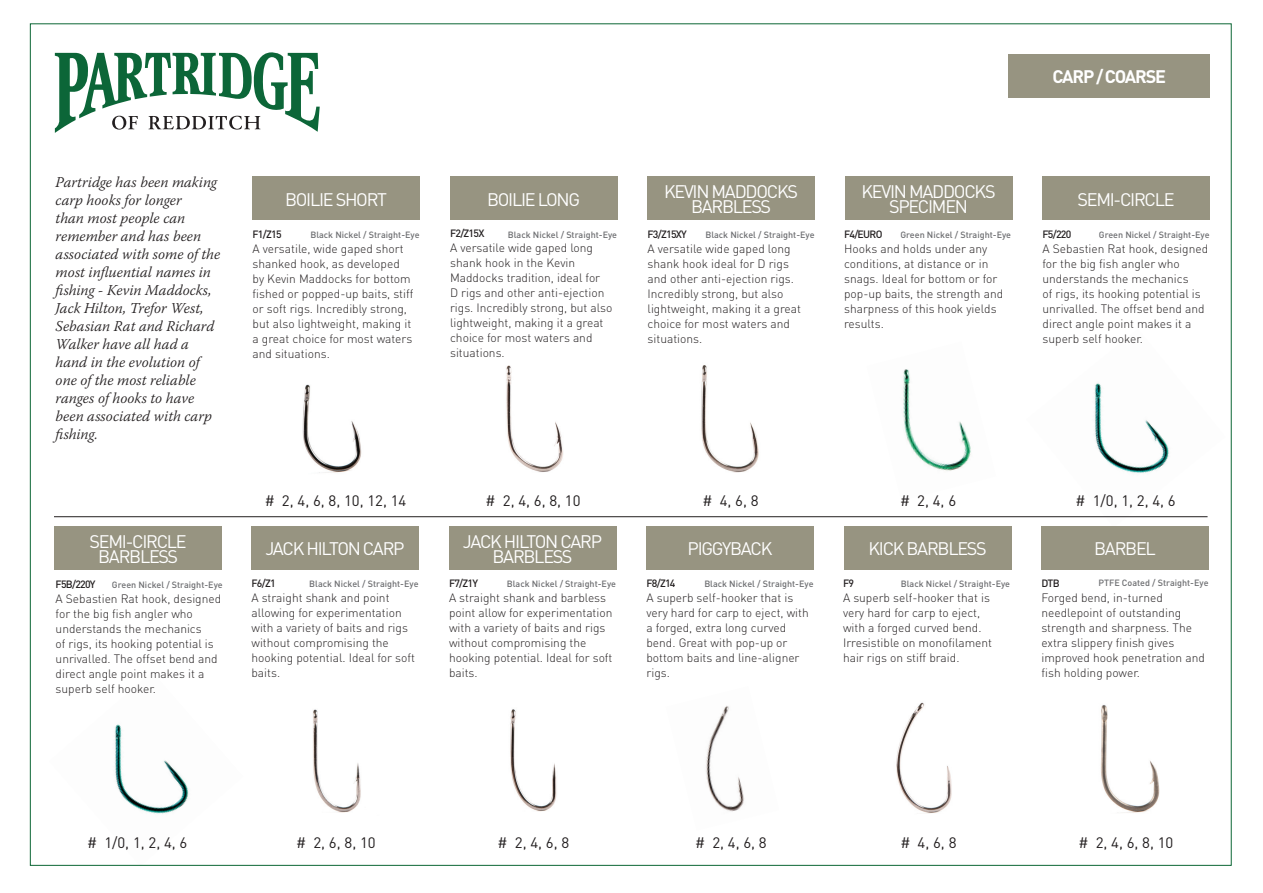
<style>
.page{position:relative;width:1263px;height:893px;background:#fff}
.page>*{position:absolute;margin:0;border:0;box-sizing:border-box;transform-origin:0 0}
.t1{font:18px/15px "DIN";letter-spacing:-.07em;color:#fff;text-align:center}
.t2{font:700 18px "DIN";letter-spacing:-.07em;color:#fff}
.t3{font:italic 300 15px/18px "Warnock Pro";color:#231f20}
.t4{font:15px "DIN";color:#231f20}
.t5{font:300 12px/15px "DIN";color:#231f20}
.t6{font:500 10.5px "DIN";letter-spacing:-.07em;color:#231f20}
.t7{font:500 9px "DIN";color:#6c6d70}
</style>
<div class="page">
<img style="left:115px;top:724px;width:74px;height:90px">
<img style="left:1026px;top:383px;width:183px;height:144px">
<div style="left:251px;top:526px;width:167px;height:44px;background:#979481"></div>
<div style="left:449px;top:526px;width:167px;height:44px;background:#979481"></div>
<div style="left:646px;top:526px;width:167px;height:44px;background:#979481"></div>
<div style="left:253px;top:176px;width:167px;height:44px;background:#979481"></div>
<div style="left:55px;top:526px;width:167px;height:44px;background:#979481"></div>
<div style="left:450px;top:176px;width:167px;height:44px;background:#979481"></div>
<div style="left:647px;top:176px;width:167px;height:44px;background:#979481"></div>
<div style="left:845px;top:176px;width:167px;height:44px;background:#979481"></div>
<div style="left:1042px;top:176px;width:167px;height:44px;background:#979481"></div>
<img style="left:313px;top:709px;width:48px;height:104px">
<img style="left:510px;top:709px;width:47px;height:103px">
<img style="left:706px;top:705px;width:38px;height:107px">
<img style="left:896px;top:702px;width:56px;height:112px">
<img style="left:1100px;top:705px;width:60px;height:108px">
<img style="left:302px;top:384px;width:60px;height:89px">
<img style="left:506px;top:365px;width:57px;height:107px">
<img style="left:701px;top:365px;width:58px;height:108px">
<img style="left:903px;top:369px;width:68px;height:102px">
<div style="left:844px;top:526px;width:167px;height:44px;background:#979481"></div>
<div style="left:1041px;top:526px;width:167px;height:44px;background:#979481"></div>
<hr style="left:54px;top:516px;width:1153px;height:1px;background:#231f20">
<div style="left:1008px;top:54px;width:202px;height:43px;background:#979481"></div>
<svg style="left:55px;top:52px;width:265px;height:81px"></svg>
<h1 class="t2" style="left:1052px;top:65px;width:115px">CARP / COARSE</h1>
<p class="t3" style="left:56px;top:173px;width:166px">Partridge has been making carp hooks for longer<br>than most people can remember and has been associated with some of the most influential names in fishing - Kevin Maddocks,<br>Jack Hilton, Trefor West,<br>Sebasian Rat and Richard<br>Walker have all had a hand in the evolution of one of the most reliable ranges of hooks to have been associated with carp fishing.</p>
<h1 class="t1" style="left:285px;top:191px;width:104px">BOILIE SHORT</h1>
<p class="t6" style="left:253px;top:228px;width:31px">F1/Z15</p>
<p class="t5" style="left:253px;top:241px;width:162px">A versatile, wide gaped short shanked hook, as developed by Kevin Maddocks for bottom fished or popped-up baits, stiff or soft rigs. Incredibly strong, but also lightweight, making it a great choice for most waters and situations.</p>
<p class="t7" style="left:310px;top:229px;width:111px">Black Nickel / Straight-Eye</p>
<h1 class="t1" style="left:487px;top:191px;width:95px">BOILIE LONG</h1>
<p class="t7" style="left:508px;top:229px;width:111px">Black Nickel / Straight-Eye</p>
<p class="t6" style="left:450px;top:227px;width:36px">F2/Z15X</p>
<p class="t5" style="left:450px;top:240px;width:164px">A versatile wide gaped long shank hook in the Kevin<br>Maddocks tradition, ideal for<br>D rigs and other anti-ejection rigs. Incredibly strong, but also lightweight, making it a great choice for most waters and situations.</p>
<h1 class="t1" style="left:664px;top:184px;width:136px">KEVIN MADDOCKS<br>BAR BLESS</h1>
<p class="t6" style="left:647px;top:228px;width:41px">F3/Z15XY</p>
<p class="t5" style="left:647px;top:241px;width:155px">A versatile wide gaped long shank hook ideal for D rigs and other anti-ejection rigs.<br>Incredibly strong, but also lightweight, making it a great choice for most waters and situations.</p>
<h1 class="t1" style="left:861px;top:184px;width:136px">KEVIN MADDOCKS<br>SPECI MEN</h1>
<h1 class="t1" style="left:1077px;top:191px;width:53px">SEMI-CIRCL</h1>
<h1 class="t1" style="left:1164px;top:191px;width:12px">E</h1>
<p class="t6" style="left:844px;top:228px;width:40px">F4/EURO</p>
<p class="t5" style="left:844px;top:241px;width:161px">Hooks and holds under any conditions, at distance or in snags. Ideal for bottom or for pop-up baits, the strength and sharpness of this hook yields results.</p>
<p class="t6" style="left:1042px;top:228px;width:30px">F5/220</p>
<p class="t5" style="left:1042px;top:241px;width:167px">A Sebastien Rat hook, designed for the big fish angler who understands the mechanics<br>of rigs, its hooking potential is unrivalled. The offset bend and direct angle point makes it a superb self hooker.</p>
<p class="t7" style="left:705px;top:229px;width:111px">Black Nickel / Straight-Eye</p>
<p class="t7" style="left:900px;top:229px;width:112px">Green Nickel / Straight-Eye</p>
<p class="t7" style="left:1099px;top:229px;width:112px">Green Nickel / Straight-Eye</p>
<p class="t4" style="left:265px;top:491px;width:143px"># 2, 4, 6, 8, 10, 12, 14</p>
<p class="t4" style="left:486px;top:491px;width:97px"># 2, 4, 6, 8, 10</p>
<p class="t4" style="left:702px;top:491px;width:58px"># 4, 6, 8</p>
<p class="t4" style="left:900px;top:491px;width:58px"># 2, 4, 6</p>
<p class="t4" style="left:1075px;top:491px;width:102px"># 1/0, 1, 2, 4, 6</p>
<h1 class="t1" style="left:90px;top:534px;width:53px">SEMI-CIRCL</h1>
<h1 class="t1" style="left:98px;top:534px;width:90px;text-align:left;text-indent:78px">E<br>BAR BLESS</h1>
<h1 class="t1" style="left:265px;top:541px;width:141px">JACK HILTON CARP</h1>
<h1 class="t1" style="left:463px;top:533px;width:11px">JACK</h1>
<h1 class="t1" style="left:504px;top:533px;width:10px">HILTON</h1>
<h1 class="t1" style="left:492px;top:533px;width:82px;text-align:right">CARP<br>BAR BLESS</h1>
<h1 class="t1" style="left:688px;top:541px;width:65px">PI GGYBACK</h1>
<h1 class="t1" style="left:868px;top:541px;width:10px">KICK</h1>
<h1 class="t1" style="left:906px;top:541px;width:82px">BAR BLESS</h1>
<h1 class="t1" style="left:1094px;top:541px;width:63px">BARBEL</h1>
<p class="t6" style="left:56px;top:578px;width:42px">F5B/220Y</p>
<p class="t5" style="left:56px;top:591px;width:167px">A Sebastien Rat hook, designed for the big fish angler who understands the mechanics<br>of rigs, its hooking potential is unrivalled. The offset bend and direct angle point makes it a superb self hooker.</p>
<p class="t7" style="left:112px;top:579px;width:112px">Green Nickel / Straight-Eye</p>
<p class="t6" style="left:251px;top:576px;width:26px">F6/Z1</p>
<p class="t5" style="left:251px;top:590px;width:165px">A straight shank and point allowing for experimentation with a variety of baits and rigs without compromising the hooking potential. Ideal for soft baits.</p>
<p class="t7" style="left:309px;top:578px;width:111px">Black Nickel / Straight-Eye</p>
<p class="t6" style="left:449px;top:576px;width:31px">F7/Z1Y</p>
<p class="t5" style="left:449px;top:590px;width:165px">A straight shank and barbless point allow for experimentation with a variety of baits and rigs without compromising the hooking potential. Ideal for soft baits.</p>
<p class="t7" style="left:507px;top:578px;width:111px">Black Nickel / Straight-Eye</p>
<p class="t6" style="left:646px;top:576px;width:31px">F8/Z14</p>
<p class="t5" style="left:646px;top:590px;width:164px">A superb self-hooker that is very hard for carp to eject, with a forged, extra long curved bend. Great with pop-up or bottom baits and line-aligner rigs.</p>
<p class="t7" style="left:704px;top:578px;width:111px">Black Nickel / Straight-Eye</p>
<p class="t7" style="left:901px;top:578px;width:111px">Black Nickel / Straight-Eye</p>
<p class="t7" style="left:1098px;top:576px;width:112px">PTFE Coated / Straight-Eye</p>
<p class="t6" style="left:843px;top:576px;width:13px">F9</p>
<p class="t5" style="left:843px;top:590px;width:151px">A superb self-hooker that is very hard for carp to eject, with a forged curved bend.<br>Irresistible on monofilament hair rigs on stiff braid.</p>
<p class="t6" style="left:1041px;top:576px;width:20px">DTB</p>
<p class="t5" style="left:1041px;top:590px;width:165px">Forged bend, in-turned needlepoint of outstanding strength and sharpness. The extra slippery finish gives improved hook penetration and fish holding power.</p>
<p class="t4" style="left:87px;top:833px;width:102px"># 1/0, 1, 2, 4, 6</p>
<p class="t4" style="left:1078px;top:833px;width:97px"># 2, 4, 6, 8, 10</p>
<p class="t4" style="left:296px;top:833px;width:81px"># 2, 6, 8, 10</p>
<p class="t4" style="left:498px;top:833px;width:73px"># 2, 4, 6, 8</p>
<p class="t4" style="left:900px;top:833px;width:58px"># 4, 6, 8</p>
<p class="t4" style="left:695px;top:833px;width:73px"># 2, 4, 6, 8</p>
</div>
